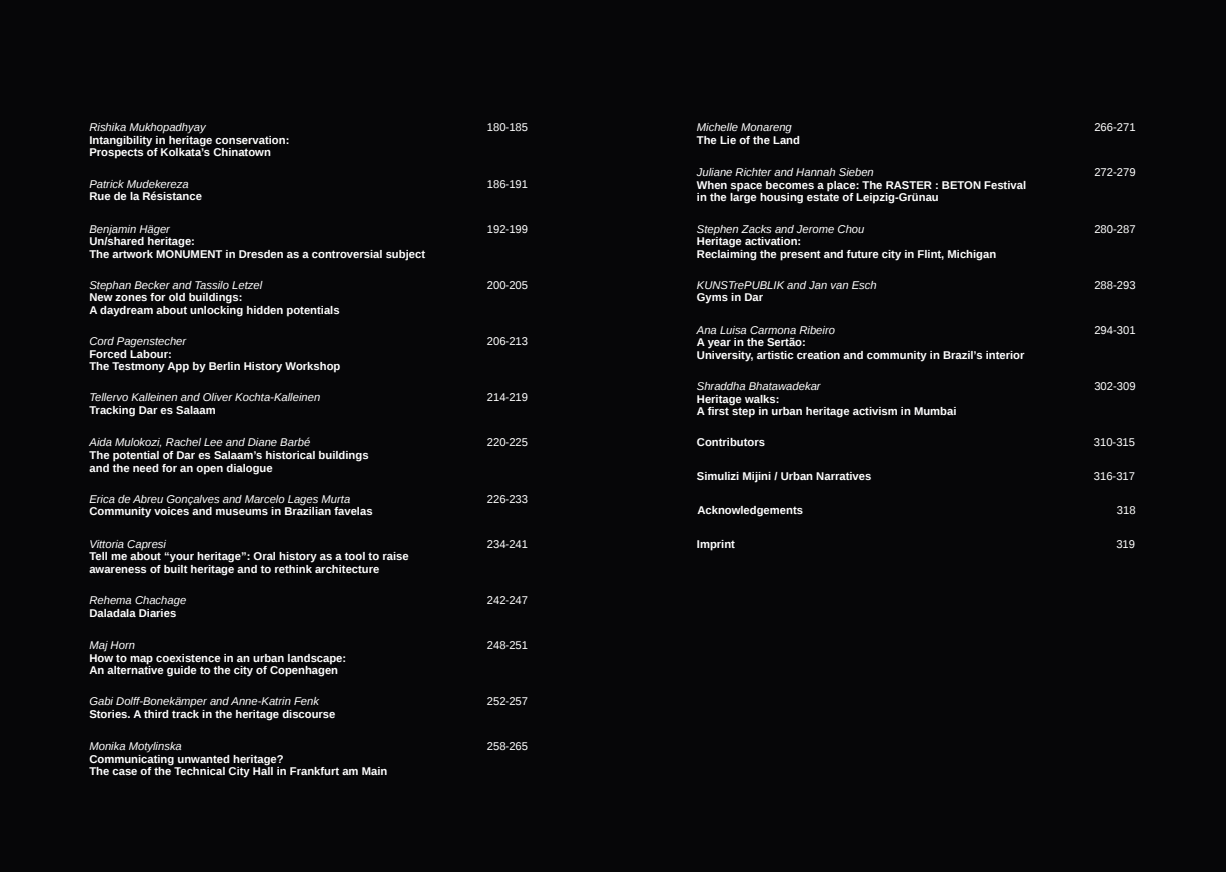
<style>
.page{position:relative;width:1226px;height:872px;background:#fff}
.page>*{position:absolute;margin:0;border:0;box-sizing:border-box;transform-origin:0 0}
.t1{font:700 11.25px/12.5px "Liberation Sans";color:#fff}
.t2{font:italic 11.25px "Liberation Sans";color:#fff}
.t3{font:11.25px "Liberation Sans";color:#fff}
</style>
<div class="page">
<div style="left:0;top:0;width:624px;height:872px;background:#060608"></div>
<div style="left:601px;top:0;width:625px;height:872px;background:#060608"></div>
<p class="t2" style="left:89px;top:121px;width:118px">Rishika Mukhopadhyay</p>
<p class="t1" style="left:89px;top:134px;width:202px">Intangibility in heritage conservation:<br>Prospects of Kolkata’s Chinatown</p>
<p class="t3" style="left:487px;top:121px;width:43px">180-185</p>
<p class="t2" style="left:89px;top:177px;width:101px">Patrick Mudekereza</p>
<p class="t1" style="left:89px;top:190px;width:114px">Rue de la Résistance</p>
<p class="t3" style="left:487px;top:177px;width:43px">186-191</p>
<p class="t2" style="left:89px;top:222px;width:82px">Benjamin Häger</p>
<p class="t1" style="left:89px;top:235px;width:337px">Un/shared heritage:<br>The artwork MONUMENT in Dresden as a controversial subject</p>
<p class="t3" style="left:487px;top:222px;width:43px">192-199</p>
<p class="t2" style="left:89px;top:279px;width:174px">Stephan Becker and Tassilo Letzel</p>
<p class="t1" style="left:89px;top:291px;width:252px">New zones for old buildings:<br>A daydream about unlocking hidden potentials</p>
<p class="t3" style="left:487px;top:279px;width:43px">200-205</p>
<p class="t2" style="left:89px;top:335px;width:98px">Cord Pagenstecher</p>
<p class="t1" style="left:89px;top:347px;width:253px">Forced Labour:<br>The Testmony App by Berlin History Workshop</p>
<p class="t3" style="left:487px;top:335px;width:43px">206-213</p>
<p class="t2" style="left:89px;top:391px;width:232px">Tellervo Kalleinen and Oliver Kochta-Kalleinen</p>
<p class="t1" style="left:89px;top:404px;width:128px">Tracking Dar es Salaam</p>
<p class="t3" style="left:487px;top:391px;width:43px">214-219</p>
<p class="t2" style="left:90px;top:436px;width:222px">Aida Mulokozi, Rachel Lee and Diane Barbé</p>
<p class="t1" style="left:90px;top:449px;width:281px">The potential of Dar es Salaam’s historical buildings and the need for an open dialogue</p>
<p class="t3" style="left:487px;top:436px;width:43px">220-225</p>
<p class="t2" style="left:89px;top:492px;width:262px">Erica de Abreu Gonçalves and Marcelo Lages Murta</p>
<p class="t1" style="left:89px;top:505px;width:285px">Community voices and museums in Brazilian favelas</p>
<p class="t3" style="left:487px;top:492px;width:43px">226-233</p>
<p class="t2" style="left:89px;top:537px;width:78px">Vittoria Capresi</p>
<p class="t1" style="left:89px;top:550px;width:321px">Tell me about “your heritage”: Oral history as a tool to raise awareness of built heritage and to rethink architecture</p>
<p class="t3" style="left:487px;top:537px;width:43px">234-241</p>
<p class="t2" style="left:89px;top:594px;width:98px">Rehema Chachage</p>
<p class="t3" style="left:487px;top:594px;width:43px">242-247</p>
<p class="t1" style="left:89px;top:606px;width:88px">Daladala Diaries</p>
<p class="t3" style="left:487px;top:639px;width:43px">248-251</p>
<p class="t2" style="left:89px;top:639px;width:47px">Maj Horn</p>
<p class="t1" style="left:89px;top:651px;width:258px">How to map coexistence in an urban landscape:<br>An alternative guide to the city of Copenhagen</p>
<p class="t2" style="left:89px;top:695px;width:231px">Gabi Dolff-Bonekämper and Anne-Katrin Fenk</p>
<p class="t1" style="left:89px;top:707px;width:248px">Stories. A third track in the heritage discourse</p>
<p class="t2" style="left:89px;top:740px;width:94px">Monika Motylinska</p>
<p class="t1" style="left:89px;top:752px;width:299px">Communicating unwanted heritage?<br>The case of the Technical City Hall in Frankfurt am Main</p>
<p class="t3" style="left:487px;top:695px;width:43px">252-257</p>
<p class="t3" style="left:487px;top:740px;width:43px">258-265</p>
<p class="t2" style="left:697px;top:121px;width:97px">Michelle Monareng</p>
<p class="t3" style="left:1094px;top:121px;width:43px">266-271</p>
<p class="t1" style="left:697px;top:134px;width:105px">The Lie of the Land</p>
<p class="t2" style="left:697px;top:166px;width:178px">Juliane Richter and Hannah Sieben</p>
<p class="t1" style="left:697px;top:179px;width:331px">When space becomes a place: The RASTER : BETON Festival in the large housing estate of Leipzig-Grünau</p>
<p class="t3" style="left:1094px;top:166px;width:43px">272-279</p>
<p class="t2" style="left:697px;top:222px;width:169px">Stephen Zacks and Jerome Chou</p>
<p class="t1" style="left:697px;top:235px;width:301px">Heritage activation:<br>Reclaiming the present and future city in Flint, Michigan</p>
<p class="t3" style="left:1094px;top:222px;width:43px">280-287</p>
<p class="t2" style="left:697px;top:279px;width:181px">KUNSTrePUBLIK and Jan van Esch</p>
<p class="t1" style="left:697px;top:291px;width:68px">Gyms in Dar</p>
<p class="t2" style="left:697px;top:324px;width:140px">Ana Luisa Carmona Ribeiro</p>
<p class="t1" style="left:697px;top:336px;width:329px">A year in the Sertão:<br>University, artistic creation and community in Brazil’s interior</p>
<p class="t2" style="left:697px;top:380px;width:125px">Shraddha Bhatawadekar</p>
<p class="t1" style="left:697px;top:392px;width:261px">Heritage walks:<br>A first step in urban heritage activism in Mumbai</p>
<p class="t1" style="left:697px;top:436px;width:70px">Contributors</p>
<p class="t3" style="left:1094px;top:279px;width:43px">288-293</p>
<p class="t3" style="left:1094px;top:324px;width:43px">294-301</p>
<p class="t3" style="left:1094px;top:380px;width:43px">302-309</p>
<p class="t3" style="left:1094px;top:436px;width:43px">310-315</p>
<p class="t1" style="left:697px;top:470px;width:176px">Simulizi Mijini / Urban Narratives</p>
<p class="t3" style="left:1094px;top:470px;width:43px">316-317</p>
<p class="t1" style="left:697px;top:504px;width:107px">Acknowledgements</p>
<p class="t3" style="left:1117px;top:504px;width:20px">318</p>
<p class="t1" style="left:697px;top:537px;width:40px">Imprint</p>
<p class="t3" style="left:1116px;top:537px;width:20px">319</p>
</div>
